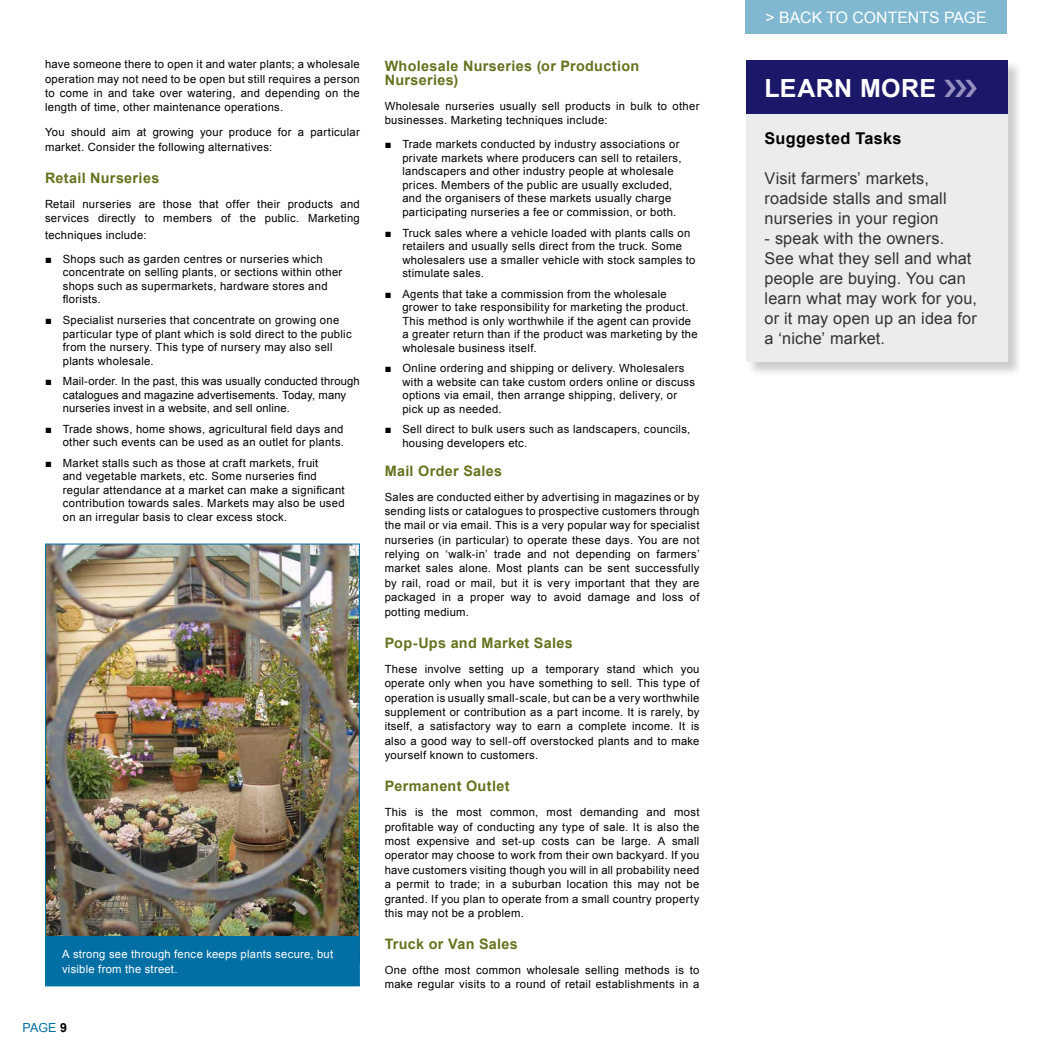
<style>
.page{position:relative;width:1053px;height:1053px;background:#fff}
.page>*{position:absolute;margin:0;border:0;box-sizing:border-box;transform-origin:0 0}
.t1{font:700 25px "Arial";color:#fff}
.t2{font:16.25px/20px "Arial";letter-spacing:.01em;color:#333}
.t3{font:700 16.25px "Arial";letter-spacing:.02em;color:#000}
.t4{font:15.88px "Arial";color:#fff}
.t5{font:700 14.38px/14.4px "Arial";letter-spacing:.025em;color:#667220}
.t6{font:12.5px "Arial";color:#006fa3}
.t7{font:700 12.5px "Arial";color:#000}
.t8{font:11.25px/13.5px "Arial";letter-spacing:.025em;color:#000}
.t9{font:11.25px/14.4px "Arial";letter-spacing:.02em;color:#fff}
</style>
<div class="page">
<div style="left:745px;top:0;width:261px;height:34px;background:#80b7d1"></div>
<img style="left:45px;top:543px;width:315px;height:443px">
<div style="left:746px;top:60px;width:277px;height:317px;background:#000;opacity:.2"></div>
<div style="left:746px;top:60px;width:261px;height:54px;background:#1b186a"></div>
<div style="left:746px;top:114px;width:261px;height:248px;background:#ebecec"></div>
<p class="t8" style="left:45px;top:57px;width:316px;line-height:14.4px;text-align:justify">have someone there to open it and water plants; a wholesale operation may not need to be open but still requires a person to come in and take over watering, and depending on the length of time, other maintenance operations.</p>
<p class="t8" style="left:45px;top:125px;width:316px;line-height:14.4px">You should aim at growing your produce for a particular market. Consider the following alternatives:</p>
<p class="t5" style="left:45px;top:171px;width:116px">Retail Nurseries</p>
<p class="t8" style="left:45px;top:197px;width:316px;line-height:14.4px">Retail nurseries are those that offer their products and services directly to members of the public. Marketing</p>
<p class="t8" style="left:45px;top:228px;width:103px">techniques include:</p>
<p class="t8" style="left:63px;top:252px;width:281px;text-indent:-18px">■ Shops such as garden centres or nurseries which concentrate on selling plants, or sections within other shops such as supermarkets, hardware stores and florists.</p>
<p class="t8" style="left:63px;top:313px;width:290px;text-indent:-18px">■ Specialist nurseries that concentrate on growing one particular type of plant which is sold direct to the public from the nursery. This type of nursery may also sell plants wholesale.</p>
<p class="t8" style="left:63px;top:374px;width:298px;text-indent:-18px">■ Mail-order. In the past, this was usually conducted through catalogues and magazine advertisements. Today, many nurseries invest in a website, and sell online.</p>
<p class="t8" style="left:45px;top:422px;width:300px;text-align:right">■ Trade shows, home shows, agricultural field days and other such events can be used as an outlet for plants.</p>
<p class="t8" style="left:63px;top:456px;width:283px;text-indent:-18px">■ Market stalls such as those at craft markets, fruit<br>and vegetable markets, etc. Some nurseries find regular attendance at a market can make a significant contribution towards sales. Markets may also be used on an irregular basis to clear excess stock.</p>
<p class="t9" style="left:62px;top:947px;width:273px">A strong see through fence keeps plants secure, but visible from the street.</p>
<p class="t6" style="left:22px;top:1019px;width:10px">page</p>
<p class="t7" style="left:60px;top:1019px;width:8px">9</p>
<p class="t5" style="left:384px;top:59px;width:256px">Wholesale Nurseries (or Production<br>Nurseries)</p>
<p class="t8" style="left:384px;top:99px;width:316px;line-height:14.4px">Wholesale nurseries usually sell products in bulk to other businesses. Marketing techniques include:</p>
<p class="t8" style="left:402px;top:138px;width:281px;text-indent:-18px">■ Trade markets conducted by industry associations or private markets where producers can sell to retailers, landscapers and other industry people at wholesale prices. Members of the public are usually excluded, and the organisers of these markets usually charge participating nurseries a fee or commission, or both.</p>
<p class="t8" style="left:402px;top:226px;width:294px;text-indent:-18px">■ Truck sales where a vehicle loaded with plants calls on retailers and usually sells direct from the truck. Some wholesalers use a smaller vehicle with stock samples to stimulate sales.</p>
<p class="t8" style="left:402px;top:287px;width:297px;text-indent:-18px">■ Agents that take a commission from the wholesale grower to take responsibility for marketing the product.<br>This method is only worthwhile if the agent can provide a greater return than if the product was marketing by the wholesale business itself.</p>
<p class="t8" style="left:402px;top:362px;width:294px;text-indent:-18px">■ Online ordering and shipping or delivery. Wholesalers with a website can take custom orders online or discuss options via email, then arrange shipping, delivery, or pick up as needed.</p>
<p class="t8" style="left:402px;top:423px;width:289px;text-indent:-18px">■ Sell direct to bulk users such as landscapers, councils, housing developers etc.</p>
<p class="t5" style="left:384px;top:463px;width:119px">Mail Order Sales</p>
<p class="t8" style="left:384px;top:489px;width:316px;line-height:14.4px;text-align:justify">Sales are conducted either by advertising in magazines or by sending lists or catalogues to prospective customers through the mail or via email. This is a very popular way for specialist nurseries (in particular) to operate these days. You are not relying on ‘walk-in’ trade and not depending on farmers’ market sales alone. Most plants can be sent successfully by rail, road or mail, but it is very important that they are packaged in a proper way to avoid damage and loss of potting medium.</p>
<p class="t5" style="left:384px;top:636px;width:190px">Pop-Ups and Market Sales</p>
<p class="t8" style="left:384px;top:661px;width:316px;line-height:14.4px;text-align:justify">These involve setting up a temporary stand which you operate only when you have something to sell. This type of operation is usually small-scale, but can be a very worthwhile supplement or contribution as a part income. It is rarely, by itself, a satisfactory way to earn a complete income. It is also a good way to sell-off overstocked plants and to make yourself known to customers.</p>
<p class="t5" style="left:384px;top:779px;width:126px">Permanent Outlet</p>
<p class="t8" style="left:384px;top:805px;width:316px;line-height:14.4px;text-align:justify">This is the most common, most demanding and most profitable way of conducting any type of sale. It is also the most expensive and set-up costs can be large. A small operator may choose to work from their own backyard. If you have customers visiting though you will in all probability need a permit to trade; in a suburban location this may not be granted. If you plan to operate from a small country property this may not be a problem.</p>
<p class="t5" style="left:384px;top:937px;width:135px">Truck or Van Sales</p>
<p class="t8" style="left:384px;top:962px;width:316px;line-height:14.4px">One ofthe most common wholesale selling methods is to make regular visits to a round of retail establishments in a</p>
<h3 class="t4" style="left:765px;top:7px;width:223px">&gt; BACK TO CONTENTS PAGE</h3>
<h1 class="t1" style="left:764px;top:71px;width:34px">Lear</h1>
<h1 class="t1" style="left:834px;top:71px;width:46px">n More</h1>
<h2 class="t3" style="left:764px;top:128px;width:138px">Suggested Tasks</h2>
<h2 class="t2" style="left:764px;top:168px;width:183px">Visit farmers’ markets, roadside stalls and small nurseries in your region</h2>
<h2 class="t2" style="left:764px;top:228px;width:214px">- speak with the owners.<br>See what they sell and what people are buying. You can learn what may work for you, or it may open up an idea for a ‘niche’ market.</h2>
</div>
